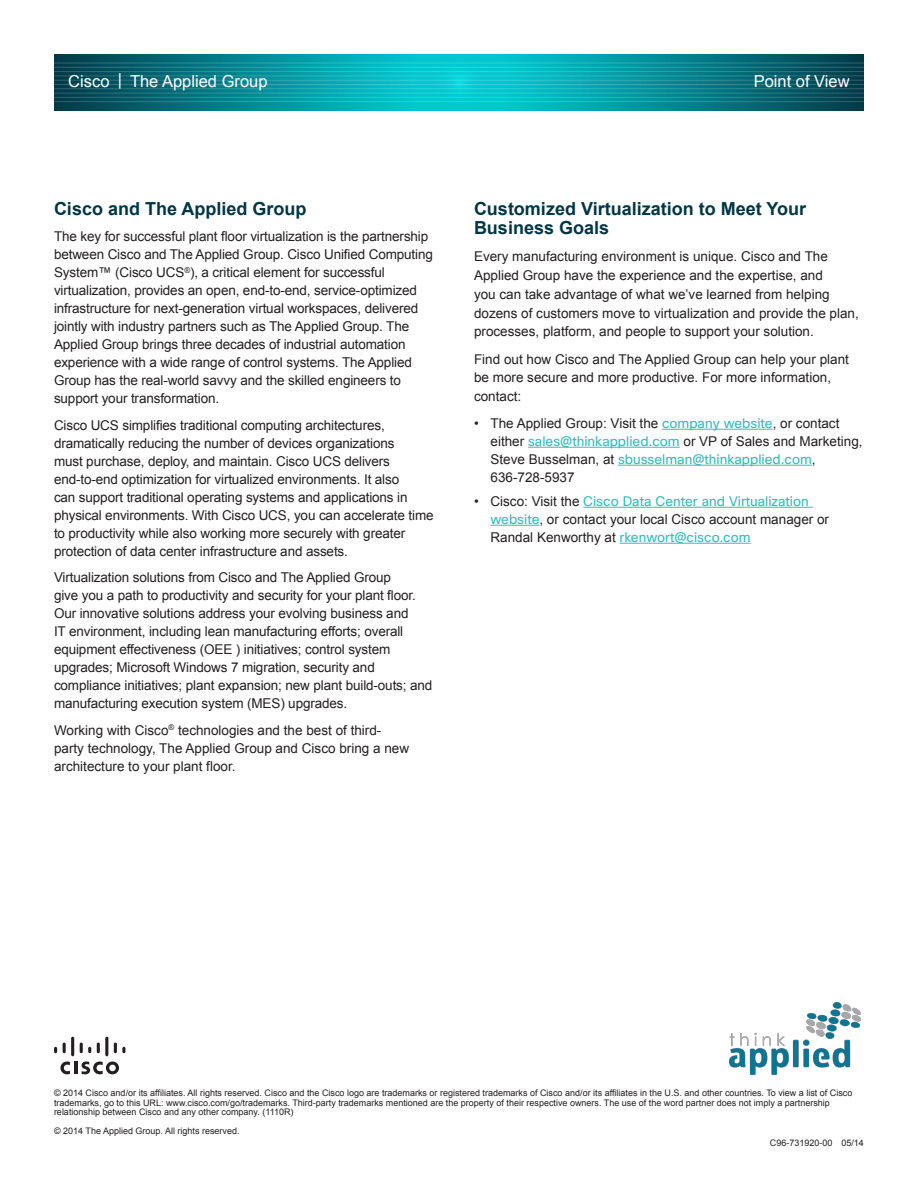
<style>
.page{position:relative;width:918px;height:1188px;background:#fff}
.page>*{position:absolute;margin:0;border:0;box-sizing:border-box;transform-origin:0 0}
.Subhead_1{font:700 18px/19.5px "Arial";color:#003745}
.Intro_2{font:16.5px "Arial";color:#fff}
.Body_1{font:13.5px/18px "Arial";letter-spacing:-.01em;color:#231f20}
.t1{font:9px/9.8px "Arial";color:#231f20}
.s1{font-family:"Cisco Sans";color:#33bdbd}
</style>
<div class="page">
<svg style="left:60px;top:1061px;width:59px;height:13px"></svg>
<svg style="left:54px;top:1047px;width:3px;height:6px"></svg>
<svg style="left:63px;top:1043px;width:3px;height:10px"></svg>
<hr style="left:71px;top:1037px;width:3px;height:19px;background:#231f20;border-radius:2px">
<svg style="left:80px;top:1043px;width:11px;height:10px"></svg>
<svg style="left:97px;top:1043px;width:3px;height:10px"></svg>
<hr style="left:105px;top:1037px;width:3px;height:19px;background:#231f20;border-radius:2px">
<svg style="left:114px;top:1043px;width:11px;height:10px"></svg>
<img style="left:729px;top:1001px;width:133px;height:74px">
<svg style="left:54px;top:54px;width:810px;height:57px;background:#038a95"></svg>
<hr style="left:54px;top:63px;width:810px;height:1px;background:#fff">
<hr style="left:54px;top:67px;width:810px;height:1px;background:#fff">
<hr style="left:54px;top:71px;width:810px;height:1px;background:#fff">
<hr style="left:54px;top:76px;width:810px;height:1px;background:#fff">
<hr style="left:54px;top:80px;width:810px;height:1px;background:#fff">
<hr style="left:54px;top:84px;width:810px;height:1px;background:#fff">
<hr style="left:54px;top:89px;width:810px;height:1px;background:#fff">
<hr style="left:54px;top:93px;width:810px;height:1px;background:#fff">
<hr style="left:54px;top:97px;width:810px;height:1px;background:#fff">
<hr style="left:54px;top:101px;width:810px;height:1px;background:#fff">
<hr style="left:662px;top:429px;width:111px;height:1px;background:#33bdbd">
<hr style="left:528px;top:447px;width:152px;height:1px;background:#33bdbd">
<hr style="left:618px;top:465px;width:194px;height:1px;background:#33bdbd">
<hr style="left:583px;top:507px;width:230px;height:1px;background:#33bdbd">
<hr style="left:490px;top:525px;width:49px;height:1px;background:#33bdbd">
<hr style="left:620px;top:543px;width:131px;height:1px;background:#33bdbd">
<p class="Intro_2" style="left:68px;top:70px;width:140px">Cisco | AeroScout</p>
<p class="Intro_2" style="left:130px;top:70px;width:139px">The Applied Group</p>
<p class="Intro_2" style="left:754px;top:71px;width:97px">Point of View</p>
<p class="Subhead_1" style="left:54px;top:199px;width:254px">Cisco and The Applied Group</p>
<p class="Body_1" style="left:54px;top:228px;width:380px">The key for successful plant floor virtualization is the partnership between Cisco and The Applied Group. Cisco Unified Computing System™ (Cisco UCS<sup>®</sup>), a critical element for successful virtualization, provides an open, end-to-end, service-optimized infrastructure for next-generation virtual workspaces, delivered jointly with industry partners such as The Applied Group. The Applied Group brings three decades of industrial automation experience with a wide range of control systems. The Applied Group has the real-world savvy and the skilled engineers to support your transformation.</p>
<p class="Body_1" style="left:54px;top:416px;width:381px">Cisco UCS simplifies traditional computing architectures, dramatically reducing the number of devices organizations<br>must purchase, deploy, and maintain. Cisco UCS delivers end-to-end optimization for virtualized environments. It also<br>can support traditional operating systems and applications in physical environments. With Cisco UCS, you can accelerate time to productivity while also working more securely with greater protection of data center infrastructure and assets.</p>
<p class="Body_1" style="left:54px;top:569px;width:380px">Virtualization solutions from Cisco and The Applied Group<br>give you a path to productivity and security for your plant floor.<br>Our innovative solutions address your evolving business and<br>IT environment, including lean manufacturing efforts; overall equipment effectiveness (OEE ) initiatives; control system upgrades; Microsoft Windows 7 migration, security and compliance initiatives; plant expansion; new plant build-outs; and manufacturing execution system (MES) upgrades.</p>
<p class="Body_1" style="left:54px;top:721px;width:357px">Working with Cisco<sup>®</sup> technologies and the best of third&shy;party technology, The Applied Group and Cisco bring a new architecture to your plant floor.</p>
<p class="Subhead_1" style="left:474px;top:199px;width:334px">Customized Virtualization to Meet Your<br>Business Goals</p>
<p class="Body_1" style="left:474px;top:247px;width:386px;line-height:18.8px">Every manufacturing environment is unique. Cisco and The Applied Group have the experience and the expertise, and<br>you can take advantage of what we’ve learned from helping dozens of customers move to virtualization and provide the plan, processes, platform, and people to support your solution.</p>
<p class="Body_1" style="left:474px;top:350px;width:376px;line-height:18.8px">Find out how Cisco and The Applied Group can help your plant be more secure and more productive. For more information, contact:</p>
<p class="Body_1" style="left:490px;top:414px;width:374px;text-indent:-16px">• The Applied Group: Visit the <span class="s1">company website</span>, or contact either <span class="s1">sales@thinkapplied.com</span> or VP of Sales and Marketing, Steve Busselman, at <span class="s1">sbusselman@thinkapplied.com</span>, 636-728-5937</p>
<p class="Body_1" style="left:490px;top:492px;width:340px;text-indent:-16px">• Cisco: Visit the <span class="s1">Cisco Data Center and Virtualization website</span>, or contact your local Cisco account manager or<br>Randal Kenworthy at <span class="s1">rkenwort@cisco.com</span></p>
<p class="t1" style="left:54px;top:1088px;width:800px">© 2014 Cisco and/or its affiliates. All rights reserved. Cisco and the Cisco logo are trademarks or registered trademarks of Cisco and/or its affiliates in the U.S. and other countries. To view a list of Cisco trademarks, go to this URL: www.cisco.com/go/trademarks. Third-party trademarks mentioned are the property of their respective owners. The use of the word partner does not imply a partnership relationship between Cisco and any other company. (1110R)</p>
<p class="t1" style="left:54px;top:1126px;width:187px">© 2014 The Applied Group. All rights reserved.</p>
<p class="t1" style="left:770px;top:1138px;width:96px">C96-731920-00 05/14</p>
</div>
